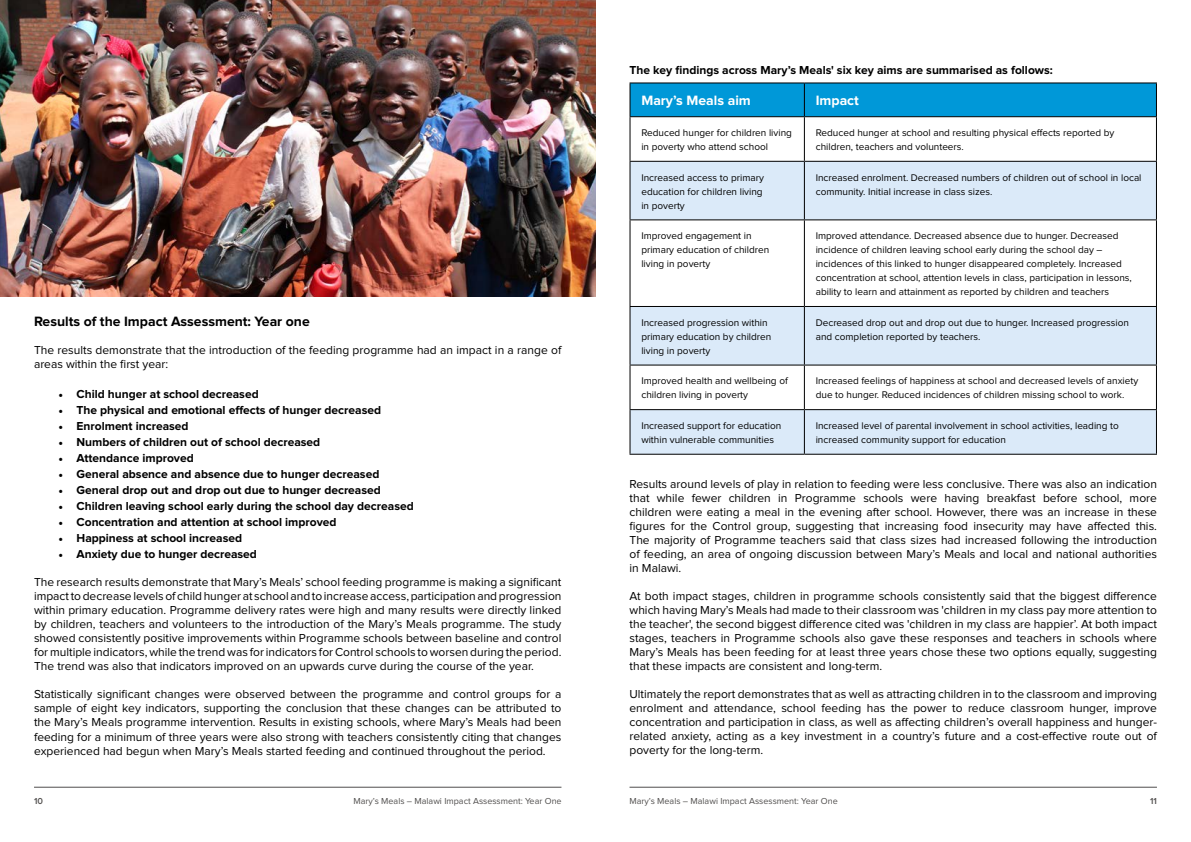
<style>
.page{position:relative;width:1191px;height:842px;background:#fff}
.page>*{position:absolute;margin:0;border:0;box-sizing:border-box;transform-origin:0 0}
.t1{font:700 14px "Proxima Nova";color:#000}
.t2{font:700 14px "Proxima Nova";color:#fff}
.t3{font:12px/14px "Proxima Nova";color:#000;text-align:justify}
.t4{font:700 12px "Proxima Nova";color:#000}
.t5{font:10px/14px "Proxima Nova";color:#000}
.t6{font:9px "Proxima Nova";color:#504e4d}
.t7{font:600 9px "Proxima Nova";color:#504e4d}
.s1{font-family:"Minion Pro";font-weight:400}
</style>
<div class="page">
<hr style="left:629px;top:787px;width:528px;height:1px;background:#504e4d">
<hr style="left:34px;top:787px;width:527px;height:1px;background:#504e4d">
<img style="left:0;top:0;width:595px;height:296px">
<div style="left:630px;top:83px;width:526px;height:33px;background:#0098d8"></div>
<svg style="left:630px;top:162px;width:526px;height:292px;fill:#dbeaf9"></svg>
<hr style="left:804px;top:83px;width:1px;height:33px;background:#000">
<hr style="left:629px;top:117px;width:1px;height:44px;background:#000">
<hr style="left:804px;top:117px;width:1px;height:44px;background:#000">
<hr style="left:1156px;top:117px;width:1px;height:44px;background:#000">
<hr style="left:629px;top:161px;width:175px;height:1px;background:#000">
<hr style="left:629px;top:162px;width:1px;height:57px;background:#000">
<hr style="left:804px;top:161px;width:353px;height:1px;background:#000">
<hr style="left:804px;top:162px;width:1px;height:57px;background:#000">
<hr style="left:1156px;top:162px;width:1px;height:57px;background:#000">
<hr style="left:629px;top:219px;width:175px;height:1px;background:#000">
<hr style="left:629px;top:220px;width:1px;height:86px;background:#000">
<hr style="left:804px;top:219px;width:353px;height:1px;background:#000">
<hr style="left:804px;top:220px;width:1px;height:86px;background:#000">
<hr style="left:1156px;top:220px;width:1px;height:86px;background:#000">
<hr style="left:629px;top:306px;width:175px;height:1px;background:#000">
<hr style="left:629px;top:307px;width:1px;height:58px;background:#000">
<hr style="left:804px;top:306px;width:353px;height:1px;background:#000">
<hr style="left:804px;top:307px;width:1px;height:58px;background:#000">
<hr style="left:1156px;top:307px;width:1px;height:58px;background:#000">
<hr style="left:629px;top:365px;width:175px;height:1px;background:#000">
<hr style="left:629px;top:366px;width:1px;height:43px;background:#000">
<hr style="left:804px;top:365px;width:353px;height:1px;background:#000">
<hr style="left:804px;top:366px;width:1px;height:43px;background:#000">
<hr style="left:1156px;top:366px;width:1px;height:43px;background:#000">
<hr style="left:629px;top:409px;width:175px;height:1px;background:#000">
<hr style="left:629px;top:410px;width:1px;height:44px;background:#000">
<hr style="left:804px;top:409px;width:353px;height:1px;background:#000">
<hr style="left:804px;top:410px;width:1px;height:44px;background:#000">
<hr style="left:1156px;top:410px;width:1px;height:44px;background:#000">
<hr style="left:629px;top:454px;width:175px;height:1px;background:#000">
<hr style="left:804px;top:454px;width:353px;height:1px;background:#000">
<hr style="left:629px;top:82px;width:175px;height:1px;background:#000">
<hr style="left:629px;top:83px;width:1px;height:33px;background:#000">
<hr style="left:804px;top:82px;width:353px;height:1px;background:#000">
<hr style="left:1156px;top:83px;width:1px;height:33px;background:#000">
<hr style="left:629px;top:116px;width:175px;height:1px;background:#000">
<hr style="left:804px;top:116px;width:353px;height:1px;background:#000">
<p class="t1" style="left:34px;top:315px;width:277px">Results of the Impact Assessment: Year one</p>
<p class="t3" style="left:34px;top:344px;width:529px">The results demonstrate that the introduction of the feeding programme had an impact in a range of areas within the first year:</p>
<p class="t4" style="left:59px;top:389px;width:202px"><span class="s1">•</span> Child hunger at school decreased</p>
<p class="t4" style="left:59px;top:405px;width:324px"><span class="s1">•</span> The physical and emotional effects of hunger decreased</p>
<p class="t4" style="left:59px;top:421px;width:131px"><span class="s1">•</span> Enrolment increased</p>
<p class="t4" style="left:59px;top:437px;width:263px"><span class="s1">•</span> Numbers of children out of school decreased</p>
<p class="t4" style="left:59px;top:453px;width:137px"><span class="s1">•</span> Attendance improved</p>
<p class="t4" style="left:59px;top:469px;width:322px"><span class="s1">•</span> General absence and absence due to hunger decreased</p>
<p class="t4" style="left:59px;top:485px;width:324px"><span class="s1">•</span> General drop out and drop out due to hunger decreased</p>
<p class="t4" style="left:59px;top:501px;width:357px"><span class="s1">•</span> Children leaving school early during the school day decreased</p>
<p class="t4" style="left:59px;top:517px;width:279px"><span class="s1">•</span> Concentration and attention at school improved</p>
<p class="t4" style="left:59px;top:533px;width:185px"><span class="s1">•</span> Happiness at school increased</p>
<p class="t4" style="left:59px;top:549px;width:200px"><span class="s1">•</span> Anxiety due to hunger decreased</p>
<p class="t3" style="left:34px;top:576px;width:529px">The research results demonstrate that Mary’s Meals’ school feeding programme is making a significant impact to decrease levels of child hunger at school and to increase access, participation and progression within primary education. Programme delivery rates were high and many results were directly linked by children, teachers and volunteers to the introduction of the Mary’s Meals programme. The study showed consistently positive improvements within Programme schools between baseline and control for multiple indicators, while the trend was for indicators for Control schools to worsen during the period.<br>The trend was also that indicators improved on an upwards curve during the course of the year.</p>
<p class="t3" style="left:34px;top:688px;width:529px">Statistically significant changes were observed between the programme and control groups for a sample of eight key indicators, supporting the conclusion that these changes can be attributed to the Mary’s Meals programme intervention. Results in existing schools, where Mary’s Meals had been feeding for a minimum of three years were also strong with teachers consistently citing that changes experienced had begun when Mary’s Meals started feeding and continued throughout the period.</p>
<p class="t4" style="left:629px;top:64px;width:425px">The key findings across Mary’s Meals' six key aims are summarised as follows:</p>
<p class="t2" style="left:641px;top:94px;width:111px">Mary’s Meals aim</p>
<p class="t2" style="left:815px;top:94px;width:45px">Impact</p>
<p class="t5" style="left:641px;top:126px;width:152px">Reduced hunger for children living in poverty who attend school</p>
<p class="t5" style="left:815px;top:126px;width:300px">Reduced hunger at school and resulting physical effects reported by children, teachers and volunteers.</p>
<p class="t5" style="left:641px;top:171px;width:124px">Increased access to primary education for children living in poverty</p>
<p class="t5" style="left:815px;top:171px;width:327px">Increased enrolment. Decreased numbers of children out of school in local community. Initial increase in class sizes.</p>
<p class="t5" style="left:641px;top:229px;width:129px">Improved engagement in primary education of children living in poverty</p>
<p class="t5" style="left:815px;top:229px;width:318px">Improved attendance. Decreased absence due to hunger. Decreased incidence of children leaving school early during the school day – incidences of this linked to hunger disappeared completely. Increased concentration at school, attention levels in class, participation in lessons, ability to learn and attainment as reported by children and teachers</p>
<p class="t5" style="left:641px;top:316px;width:131px">Increased progression within primary education by children living in poverty</p>
<p class="t5" style="left:815px;top:316px;width:315px">Decreased drop out and drop out due to hunger. Increased progression and completion reported by teachers.</p>
<p class="t5" style="left:641px;top:374px;width:148px">Improved health and wellbeing of children living in poverty</p>
<p class="t5" style="left:815px;top:374px;width:324px">Increased feelings of happiness at school and decreased levels of anxiety due to hunger. Reduced incidences of children missing school to work.</p>
<p class="t5" style="left:641px;top:419px;width:141px">Increased support for education within vulnerable communities</p>
<p class="t5" style="left:815px;top:419px;width:304px">Increased level of parental involvement in school activities, leading to increased community support for education</p>
<p class="t3" style="left:629px;top:478px;width:529px">Results around levels of play in relation to feeding were less conclusive. There was also an indication that while fewer children in Programme schools were having breakfast before school, more children were eating a meal in the evening after school. However, there was an increase in these figures for the Control group, suggesting that increasing food insecurity may have affected this.<br>The majority of Programme teachers said that class sizes had increased following the introduction of feeding, an area of ongoing discussion between Mary’s Meals and local and national authorities in Malawi.</p>
<p class="t3" style="left:629px;top:590px;width:529px">At both impact stages, children in programme schools consistently said that the biggest difference which having Mary’s Meals had made to their classroom was 'children in my class pay more attention to the teacher', the second biggest difference cited was 'children in my class are happier’. At both impact stages, teachers in Programme schools also gave these responses and teachers in schools where Mary’s Meals has been feeding for at least three years chose these two options equally, suggesting that these impacts are consistent and long-term.</p>
<p class="t3" style="left:629px;top:688px;width:529px">Ultimately the report demonstrates that as well as attracting children in to the classroom and improving enrolment and attendance, school feeding has the power to reduce classroom hunger, improve concentration and participation in class, as well as affecting children’s overall happiness and hunger&shy;related anxiety, acting as a key investment in a country’s future and a cost-effective route out of poverty for the long-term.</p>
<p class="t7" style="left:34px;top:797px;width:10px">10</p>
<p class="t6" style="left:353px;top:797px;width:210px">Mary’s Meals – Malawi Impact Assessment: Year One</p>
<p class="t6" style="left:629px;top:797px;width:210px">Mary’s Meals – Malawi Impact Assessment: Year One</p>
<p class="t7" style="left:1150px;top:797px;width:8px">11</p>
</div>
